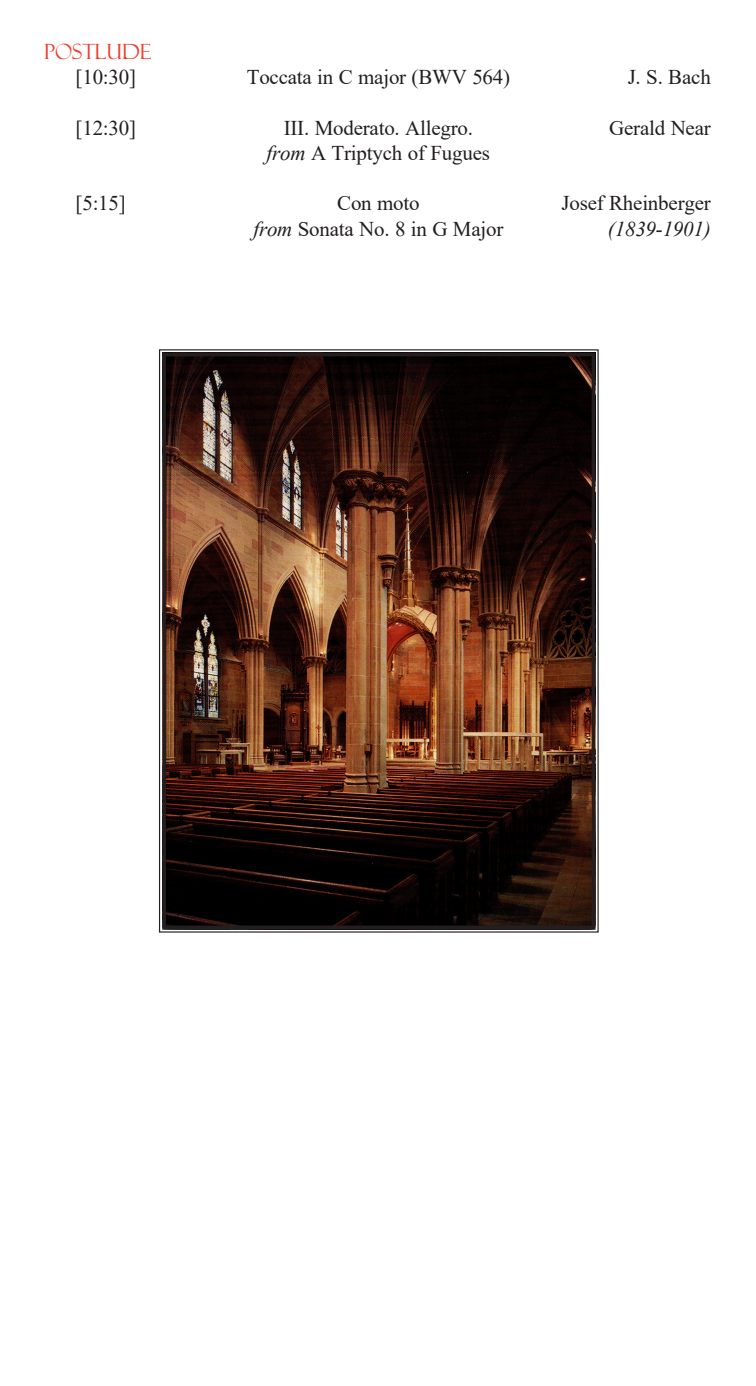
<style>
.page{position:relative;width:756px;height:1386px;background:#fff}
.page>*{position:absolute;margin:0;border:0;box-sizing:border-box;transform-origin:0 0}
.t1{font:21px "Times New Roman";letter-spacing:-.01em;color:#231f20}
.t2{font:italic 21px "Times New Roman";letter-spacing:-.01em;color:#231f20}
.t3{font:21px "Felix Titling";color:#ef3b2c}
.s1{font-style:italic}
</style>
<div class="page">
<img style="left:159px;top:349px;width:440px;height:584px">
<div style="left:162px;top:353px;width:433px;height:576px;border:4px solid #231f20"></div>
<p class="t3" style="left:44px;top:40px;width:109px">POSTLUDE</p>
<p class="t1" style="left:76px;top:63px;width:62px">[10:30]</p>
<p class="t1" style="left:247px;top:63px;width:265px">Toccata in C major (BWV 564)</p>
<p class="t1" style="left:628px;top:63px;width:85px">J. S. Bach</p>
<p class="t1" style="left:76px;top:113px;width:62px">[12:30]</p>
<p class="t1" style="left:284px;top:113px;width:191px">III. Moderato. Allegro.</p>
<p class="t1" style="left:609px;top:113px;width:103px">Gerald Near</p>
<p class="t1" style="left:267px;top:138px;width:225px"><span class="s1">from</span> A Triptych of Fugues</p>
<p class="t1" style="left:76px;top:189px;width:52px">[5:15]</p>
<p class="t1" style="left:337px;top:189px;width:84px">Con moto</p>
<p class="t1" style="left:561px;top:189px;width:151px">Josef Rheinberger</p>
<p class="t1" style="left:253px;top:214px;width:252px"><span class="s1">from</span> Sonata No. 8 in G Major</p>
<p class="t2" style="left:608px;top:214px;width:104px">(1839-1901)</p>
</div>
